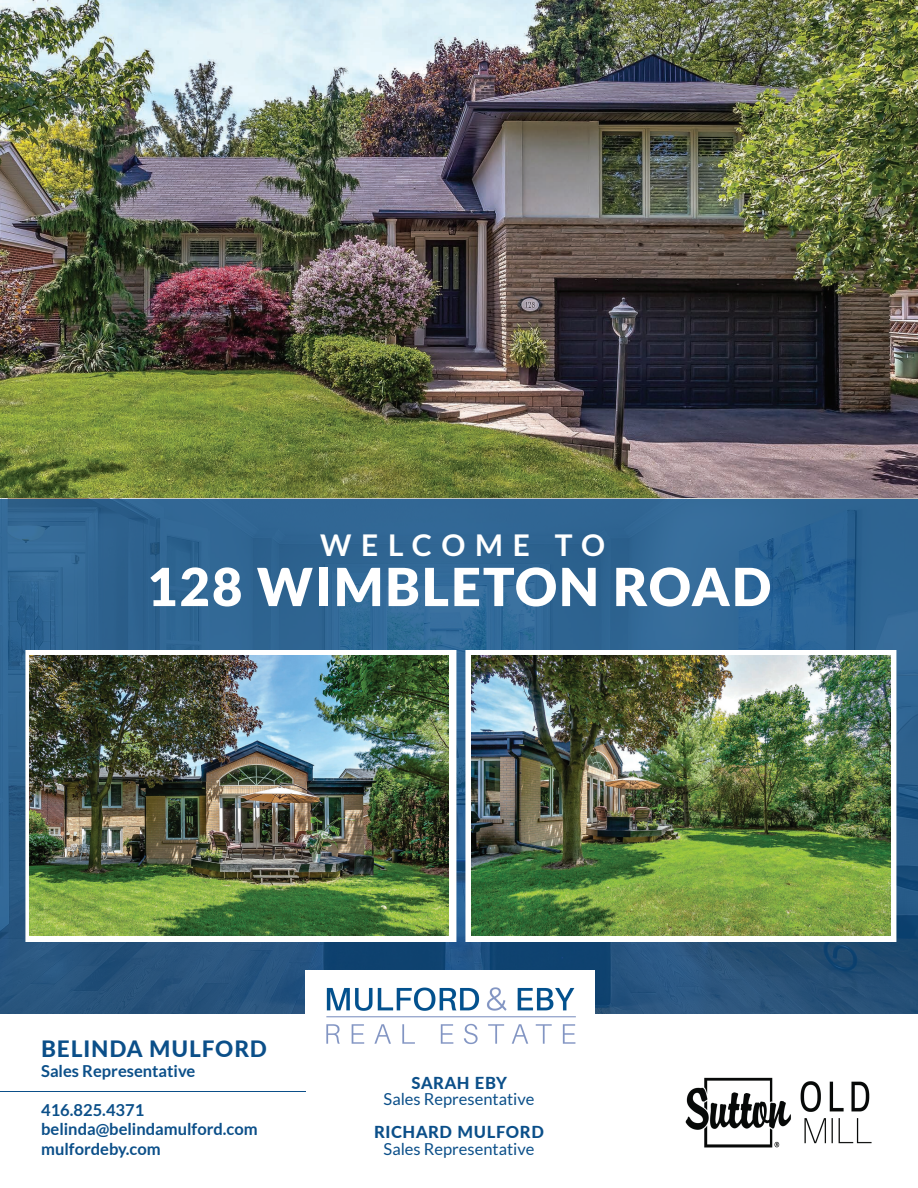
<style>
.page{position:relative;width:918px;height:1188px;background:#fff}
.page>*{position:absolute;margin:0;border:0;box-sizing:border-box;transform-origin:0 0}
.t1{font:900 52.5px "Lato";letter-spacing:.04em;color:#fff}
.t2{font:700 30px "Lato";letter-spacing:.32em;color:#fff}
.t3{font:800 22.5px "Lato";letter-spacing:.04em;color:#0b4f89}
.t4{font:700 16.5px/19.5px "Lato";color:#0b4f89}
.t5{font:16.5px "Lato";color:#0b4f89}
.t6{font:800 16.5px "Lato";letter-spacing:.04em;color:#0b4f89}
</style>
<div class="page">
<img style="left:0;top:0;width:918px;height:499px">
<svg style="left:0;top:499px;width:918px;height:514px;background:#2c608d"></svg>
<hr style="left:0;top:1091px;width:306px;height:1px;background:#0b4f89">
<svg style="left:25px;top:650px;width:431px;height:292px"></svg>
<svg style="left:465px;top:650px;width:431px;height:292px"></svg>
<img style="left:30px;top:656px;width:419px;height:280px">
<img style="left:472px;top:656px;width:419px;height:280px">
<img style="left:306px;top:970px;width:289px;height:75px">
<img style="left:685px;top:1077px;width:187px;height:71px">
<h2 class="t2" style="left:320px;top:528px;width:286px">WELCOME TO</h2>
<h1 class="t1" style="left:147px;top:556px;width:626px">128 WIMBLETON ROAD</h1>
<h3 class="t3" style="left:41px;top:1032px;width:227px">BELINDA MULFORD</h3>
<p class="t4" style="left:41px;top:1061px;width:156px">Sales Representative</p>
<p class="t4" style="left:41px;top:1100px;width:218px">416.825.4371 belinda@belindamulford.com mulfordeby.com</p>
<p class="t6" style="left:412px;top:1070px;width:97px">SARAH EBY</p>
<p class="t5" style="left:384px;top:1090px;width:152px">Sales Representative</p>
<p class="t6" style="left:374px;top:1120px;width:171px">RICHARD MULFORD</p>
<p class="t5" style="left:384px;top:1140px;width:152px">Sales Representative</p>
</div>
